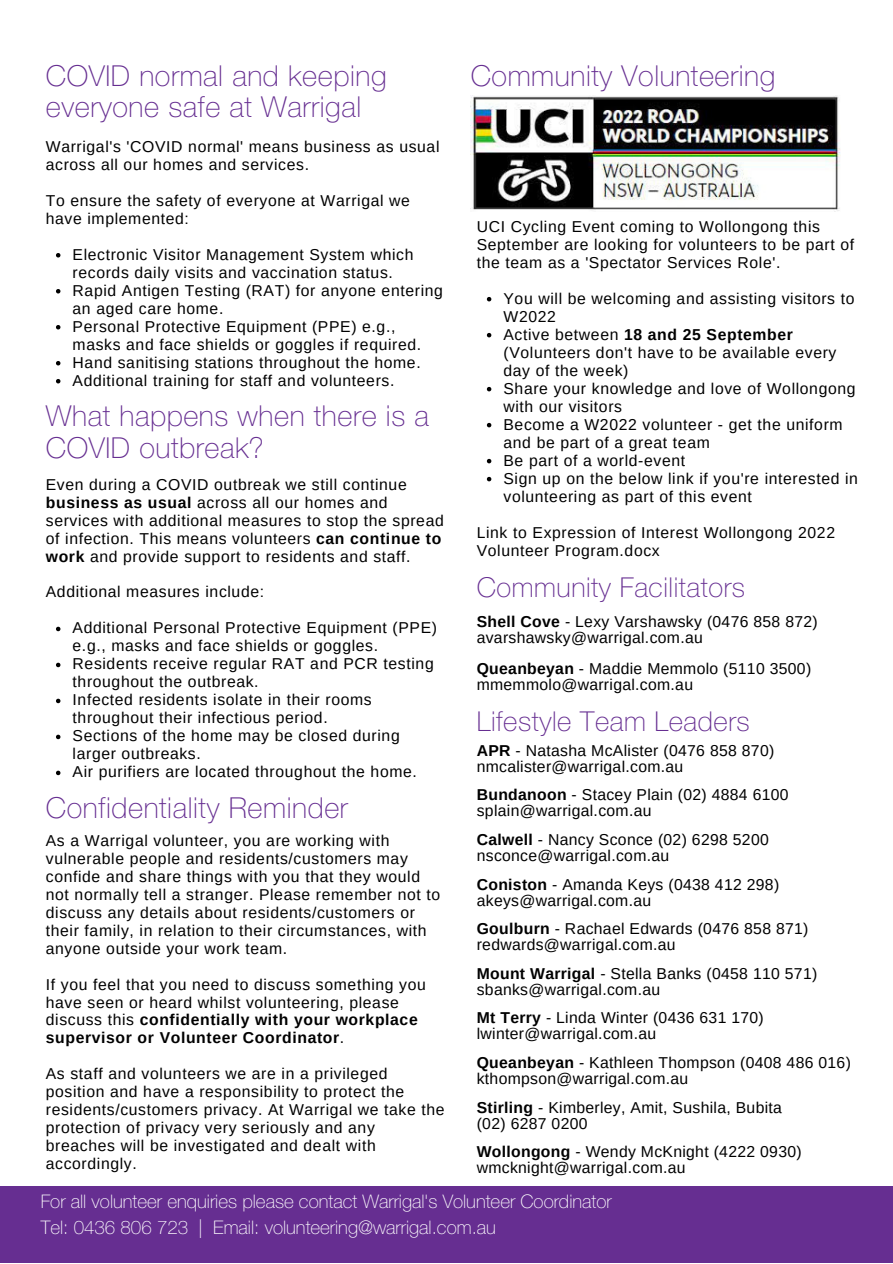
<style>
.page{position:relative;width:893px;height:1264px;background:#fff}
.page>*{position:absolute;margin:0;border:0;box-sizing:border-box;transform-origin:0 0}
.t1{font:100 28.95px/31.5px "Helvetica Neue LT Std";letter-spacing:.02em;color:#662e91}
.t2{font:100 27.45px "Helvetica Neue LT Std";letter-spacing:.02em;color:#662e91}
.t3{font:100 18.75px/25.8px "Helvetica Neue LT Std";color:#fff}
.t4{font:15.75px/18px "Arimo";letter-spacing:.04em;color:#000}
.t5{font:15.75px/15.9px "Arimo";letter-spacing:.02em;color:#000}
.s1{font-weight:700}
</style>
<div class="page">
<div style="left:0;top:1186px;width:892px;height:76px;background:#662e91"></div>
<img style="left:470px;top:96px;width:370px;height:115px">
<svg style="left:56px;top:253px;width:4px;height:4px"></svg>
<svg style="left:56px;top:289px;width:4px;height:4px"></svg>
<svg style="left:56px;top:325px;width:4px;height:4px"></svg>
<svg style="left:56px;top:361px;width:4px;height:4px"></svg>
<svg style="left:56px;top:379px;width:4px;height:4px"></svg>
<svg style="left:487px;top:297px;width:4px;height:4px"></svg>
<svg style="left:487px;top:333px;width:4px;height:4px"></svg>
<svg style="left:487px;top:387px;width:4px;height:4px"></svg>
<svg style="left:487px;top:423px;width:4px;height:4px"></svg>
<svg style="left:487px;top:459px;width:4px;height:4px"></svg>
<svg style="left:487px;top:477px;width:4px;height:4px"></svg>
<svg style="left:56px;top:626px;width:4px;height:5px"></svg>
<svg style="left:56px;top:662px;width:4px;height:5px"></svg>
<svg style="left:56px;top:698px;width:4px;height:5px"></svg>
<svg style="left:56px;top:734px;width:4px;height:5px"></svg>
<svg style="left:56px;top:770px;width:4px;height:5px"></svg>
<h1 class="t1" style="left:46px;top:64px;width:342px">COVID normal and keeping everyone safe at Warrigal</h1>
<p class="t4" style="left:46px;top:137px;width:395px">Warrigal's 'COVID normal' means business as usual across all our homes and services.</p>
<p class="t4" style="left:46px;top:191px;width:365px">To ensure the safety of everyone at Warrigal we have implemented:</p>
<p class="t4" style="left:73px;top:245px;width:372px">Electronic Visitor Management System which records daily visits and vaccination status.<br>Rapid Antigen Testing (RAT) for anyone entering an aged care home.<br>Personal Protective Equipment (PPE) e.g., masks and face shields or goggles if required.<br>Hand sanitising stations throughout the home.<br>Additional training for staff and volunteers.</p>
<h1 class="t1" style="left:46px;top:404px;width:384px">What happens when there is a<br>COVID outbreak?</h1>
<p class="t4" style="left:46px;top:475px;width:399px">Even during a COVID outbreak we still continue <span class="s1">business as usual</span> across all our homes and services with additional measures to stop the spread of infection. This means volunteers <span class="s1">can continue to work</span> and provide support to residents and staff.</p>
<p class="t4" style="left:46px;top:583px;width:220px">Additional measures include:</p>
<p class="t4" style="left:73px;top:619px;width:366px">Additional Personal Protective Equipment (PPE) e.g., masks and face shields or goggles.<br>Residents receive regular RAT and PCR testing throughout the outbreak.<br>Infected residents isolate in their rooms throughout their infectious period.<br>Sections of the home may be closed during larger outbreaks.<br>Air purifiers are located throughout the home.</p>
<h1 class="t1" style="left:46px;top:796px;width:303px">Confidentiality Reminder</h1>
<p class="t4" style="left:46px;top:831px;width:396px">As a Warrigal volunteer, you are working with vulnerable people and residents/customers may confide and share things with you that they would not normally tell a stranger. Please remember not to discuss any details about residents/customers or their family, in relation to their circumstances, with anyone outside your work team.</p>
<p class="t4" style="left:46px;top:975px;width:381px">If you feel that you need to discuss something you have seen or heard whilst volunteering, please discuss this <span class="s1">confidentially with your workplace supervisor or Volunteer Coordinator</span>.</p>
<p class="t4" style="left:46px;top:1064px;width:400px">As staff and volunteers we are in a privileged position and have a responsibility to protect the residents/customers privacy. At Warrigal we take the protection of privacy very seriously and any breaches will be investigated and dealt with accordingly.</p>
<h1 class="t1" style="left:470px;top:64px;width:306px">Community Volunteering</h1>
<p class="t4" style="left:476px;top:217px;width:379px">UCI Cycling Event coming to Wollongong this<br>September are looking for volunteers to be part of the team as a 'Spectator Services Role'.</p>
<p class="t4" style="left:503px;top:289px;width:356px">You will be welcoming and assisting visitors to<br>W2022<br>Active between <span class="s1">18 and 25 September </span>(Volunteers don't have to be available every day of the week)<br>Share your knowledge and love of Wollongong with our visitors<br>Become a W2022 volunteer - get the uniform and be part of a great team<br>Be part of a world-event<br>Sign up on the below link if you're interested in volunteering as part of this event</p>
<p class="t4" style="left:476px;top:523px;width:360px">Link to Expression of Interest Wollongong 2022<br>Volunteer Program.docx</p>
<h2 class="t2" style="left:476px;top:577px;width:270px">Community Facilitators</h2>
<p class="t5" style="left:476px;top:614px;width:342px"><span class="s1">Shell Cove</span> - Lexy Varshawsky (0476 858 872) avarshawsky@warrigal.com.au</p>
<p class="t5" style="left:476px;top:661px;width:336px"><span class="s1">Queanbeyan</span> - Maddie Memmolo (5110 3500) mmemmolo@warrigal.com.au</p>
<h2 class="t2" style="left:476px;top:711px;width:274px">Lifestyle Team Leaders</h2>
<p class="t5" style="left:476px;top:742px;width:299px"><span class="s1">APR</span> - Natasha McAlister (0476 858 870) nmcalister@warrigal.com.au</p>
<p class="t5" style="left:476px;top:787px;width:313px"><span class="s1">Bundanoon</span> - Stacey Plain (02) 4884 6100 splain@warrigal.com.au</p>
<p class="t5" style="left:476px;top:831px;width:293px"><span class="s1">Calwell</span> - Nancy Sconce (02) 6298 5200 nsconce@warrigal.com.au</p>
<p class="t5" style="left:476px;top:876px;width:304px"><span class="s1">Coniston</span> - Amanda Keys (0438 412 298) akeys@warrigal.com.au</p>
<p class="t5" style="left:476px;top:920px;width:333px"><span class="s1">Goulburn</span> - Rachael Edwards (0476 858 871) redwards@warrigal.com.au</p>
<p class="t5" style="left:476px;top:965px;width:342px"><span class="s1">Mount Warrigal</span> - Stella Banks (0458 110 571) sbanks@warrigal.com.au</p>
<p class="t5" style="left:476px;top:1009px;width:288px"><span class="s1">Mt Terry</span> - Linda Winter (0436 631 170) lwinter@warrigal.com.au</p>
<p class="t5" style="left:476px;top:1054px;width:375px"><span class="s1">Queanbeyan</span> - Kathleen Thompson (0408 486 016) kthompson@warrigal.com.au</p>
<p class="t5" style="left:476px;top:1099px;width:307px"><span class="s1">Stirling</span> - Kimberley, Amit, Sushila, Bubita (02) 6287 0200</p>
<p class="t5" style="left:476px;top:1143px;width:326px"><span class="s1">Wollongong</span> - Wendy McKnight (4222 0930) wmcknight@warrigal.com.au</p>
<p class="t3" style="left:41px;top:1191px;width:572px">For all volunteer enquiries please contact Warrigal's Volunteer Coordinator<br>Tel: 0436 806 723 | Email: volunteering@warrigal.com.au</p>
</div>
